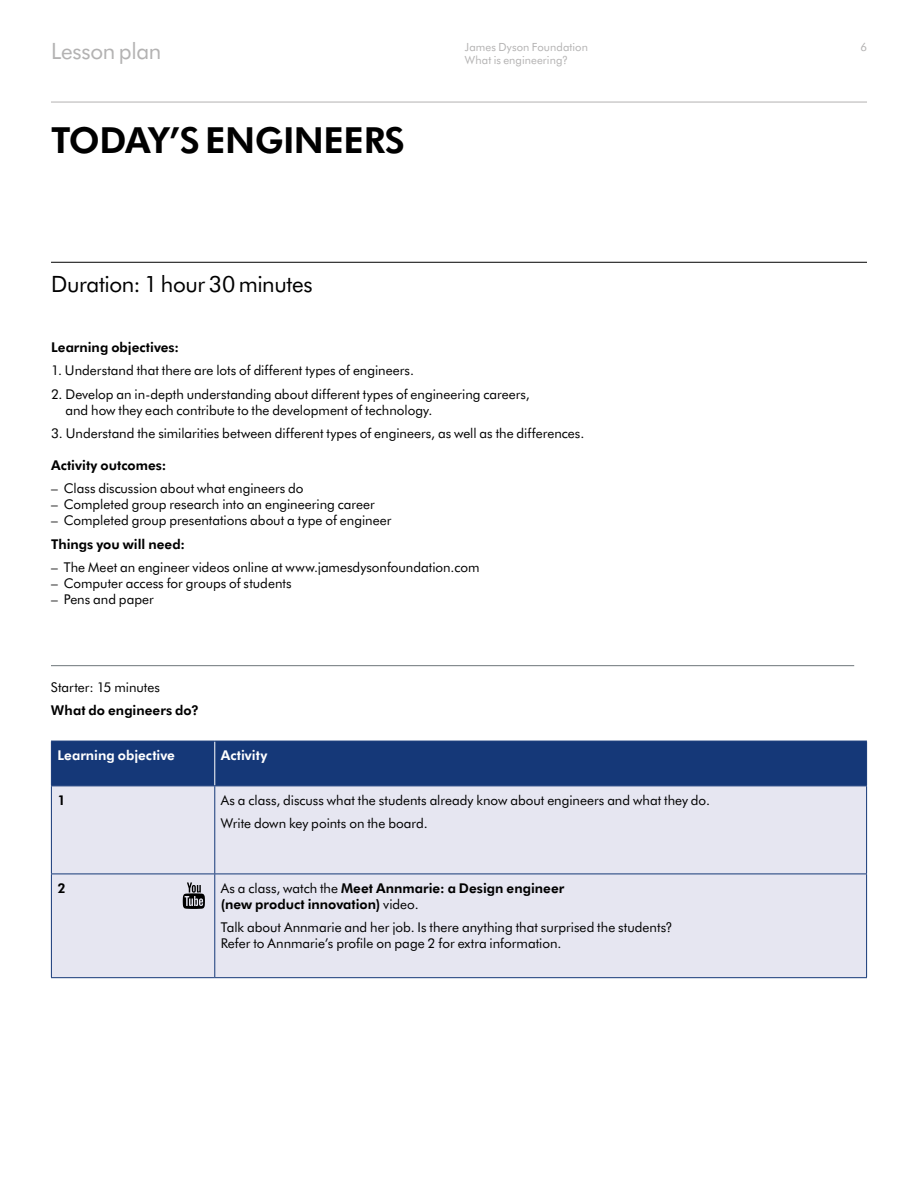
<style>
.page{position:relative;width:918px;height:1188px;background:#fff}
.page>*{position:absolute;margin:0;border:0;box-sizing:border-box;transform-origin:0 0}
.t1{font:800 36px "Futura BT";letter-spacing:-.015em;color:#000}
.t2{font:22.5px "Futura BT";letter-spacing:-.015em;color:#000}
.t3{font:22.5px "Futura BT";letter-spacing:-.015em;color:#b3b2b2}
.t4{font:13.5px/15.8px "Futura BT";color:#000}
.t5{font:800 13.5px/15.8px "Futura BT";letter-spacing:.005em;color:#000}
.t6{font:800 13.5px "Futura BT";letter-spacing:.005em;color:#fff}
.t7{font:11.25px "Futura BT";letter-spacing:.01em;color:#b3b2b2}
.s1{font-weight:400}
</style>
<div class="page">
<hr style="left:51px;top:102px;width:816px;height:1px;background:#b3b2b2">
<hr style="left:51px;top:665px;width:803px;height:1px;background:#6d767a">
<div style="left:52px;top:742px;width:814px;height:44px;background:#153878"></div>
<div style="left:52px;top:787px;width:814px;height:190px;background:#e6e6f1"></div>
<hr style="left:214px;top:741px;width:1px;height:45px;background:#fff">
<hr style="left:51px;top:741px;width:164px;height:1px;background:#153878">
<hr style="left:51px;top:741px;width:1px;height:45px;background:#153878">
<hr style="left:215px;top:741px;width:652px;height:1px;background:#153878">
<hr style="left:866px;top:741px;width:1px;height:45px;background:#153878">
<hr style="left:51px;top:786px;width:164px;height:1px;background:#153878">
<hr style="left:215px;top:786px;width:652px;height:1px;background:#153878">
<hr style="left:51px;top:786px;width:1px;height:88px;background:#153878">
<hr style="left:214px;top:786px;width:1px;height:88px;background:#153878">
<hr style="left:866px;top:786px;width:1px;height:88px;background:#153878">
<hr style="left:51px;top:874px;width:164px;height:1px;background:#153878">
<hr style="left:51px;top:874px;width:1px;height:103px;background:#153878">
<hr style="left:215px;top:874px;width:652px;height:1px;background:#153878">
<hr style="left:214px;top:874px;width:1px;height:103px;background:#153878">
<hr style="left:866px;top:874px;width:1px;height:103px;background:#153878">
<hr style="left:51px;top:977px;width:164px;height:1px;background:#153878">
<hr style="left:215px;top:977px;width:652px;height:1px;background:#153878">
<svg style="left:183px;top:883px;width:22px;height:26px"></svg>
<hr style="left:51px;top:262px;width:816px;height:1px;background:#000">
<h2 class="t3" style="left:51px;top:36px;width:112px">Lesson plan</h2>
<h1 class="t1" style="left:51px;top:116px;width:356px">TODAY’S ENGINEERS</h1>
<h2 class="t2" style="left:51px;top:269px;width:263px">Duration: 1 hour 30 minutes</h2>
<p class="t7" style="left:465px;top:39px;width:125px">James Dyson Foundation</p>
<p class="t7" style="left:860px;top:39px;width:8px">6</p>
<p class="t7" style="left:465px;top:53px;width:104px">What is engineering?</p>
<p class="t5" style="left:51px;top:339px;width:130px">Learning objectives:</p>
<p class="t4" style="left:51px;top:362px;width:365px">1. Understand that there are lots of different types of engineers.</p>
<p class="t4" style="left:65px;top:386px;width:466px;text-indent:-14px">2. Develop an in-depth understanding about different types of engineering careers, and how they each contribute to the development of technology.</p>
<p class="t4" style="left:51px;top:425px;width:535px">3. Understand the similarities between different types of engineers, as well as the differences.</p>
<p class="t5" style="left:51px;top:457px;width:117px">Activity outcomes:</p>
<p class="t4" style="left:51px;top:480px;width:254px">– Class discussion about what engineers do</p>
<p class="t4" style="left:51px;top:496px;width:325px">– Completed group research into an engineering career</p>
<p class="t4" style="left:51px;top:512px;width:342px">– Completed group presentations about a type of engineer</p>
<p class="t5" style="left:51px;top:536px;width:136px">Things you will need:</p>
<p class="t4" style="left:51px;top:559px;width:430px">– The Meet an engineer videos online at www.jamesdysonfoundation.com</p>
<p class="t4" style="left:51px;top:575px;width:242px">– Computer access for groups of students</p>
<p class="t4" style="left:51px;top:591px;width:104px">– Pens and paper</p>
<p class="t4" style="left:51px;top:678px;width:110px">Starter: 15 minutes</p>
<p class="t5" style="left:51px;top:702px;width:150px">What do engineers do?</p>
<p class="t6" style="left:57px;top:746px;width:119px">Learning objective</p>
<p class="t6" style="left:221px;top:746px;width:48px">Activity</p>
<p class="t5" style="left:57px;top:792px;width:10px">1</p>
<p class="t4" style="left:221px;top:788px;width:491px;line-height:23.7px">As a class, discuss what the students already know about engineers and what they do.<br>Write down key points on the board.</p>
<p class="t5" style="left:57px;top:880px;width:10px">2</p>
<p class="t5" style="left:221px;top:880px;width:345px"><span class="s1">As a class, watch the</span> Meet Annmarie: a Design engineer (new product innovation) <span class="s1">video.</span></p>
<p class="t4" style="left:221px;top:919px;width:453px">Talk about Annmarie and her job. Is there anything that surprised the students?<br>Refer to Annmarie’s profile on page 2 for extra information.</p>
</div>
